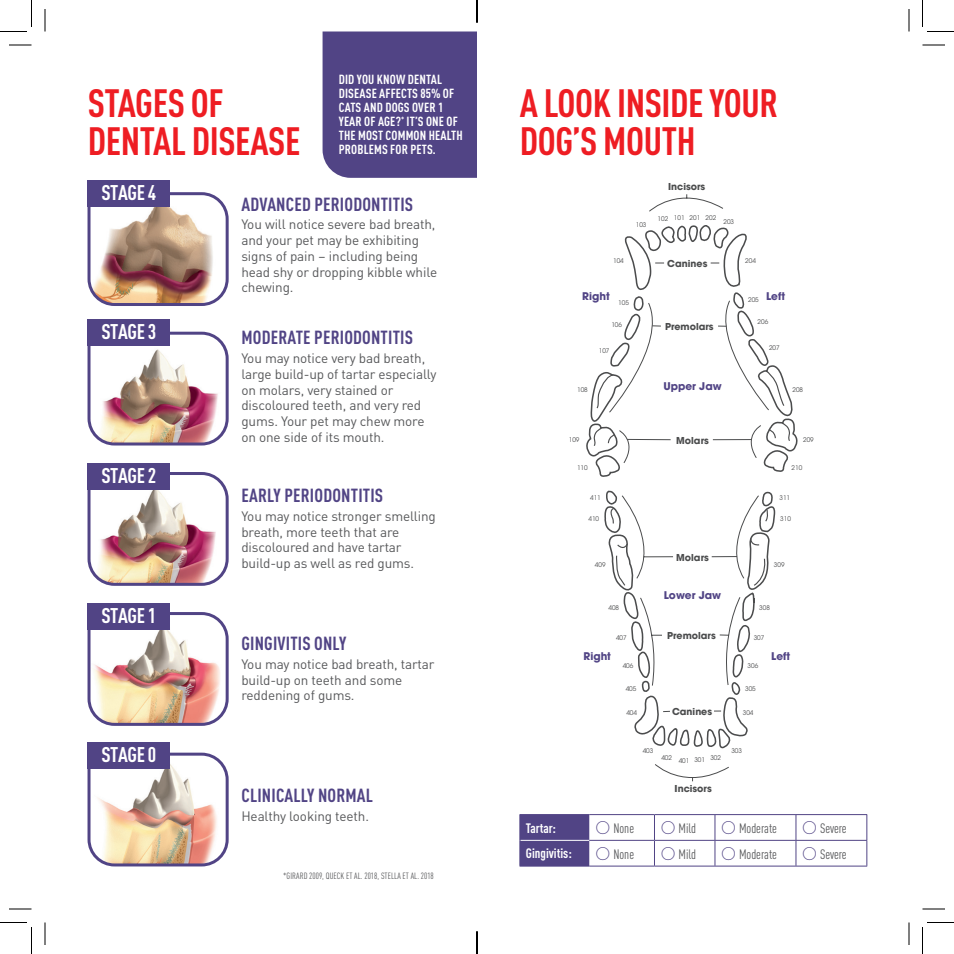
<style>
.page{position:relative;width:954px;height:954px;background:#fff}
.page>*{position:absolute;margin:0;border:0;box-sizing:border-box;transform-origin:0 0}
.t1{font:700 condensed 39px/37.5px "DIN Pro";letter-spacing:-.01em;color:#ee1d23}
.t2{font:700 condensed 21px "DIN Pro";letter-spacing:-.02em;color:#fff}
.t3{font:700 condensed 18.75px "DIN Pro";letter-spacing:.01em;color:#514485}
.t4{font:13.5px/15.8px "DIN Pro";letter-spacing:-.01em;color:#57585a}
.t5{font:condensed 13.5px "DIN Pro";color:#57585a}
.t6{font:700 condensed 13.5px "DIN Pro";color:#fff}
.t7{font:700 condensed 13.05px/14.1px "DIN Pro";letter-spacing:.01em;color:#fff}
.t8{font:700 10.5px "Avant Garde";color:#514485}
.t9{font:700 9.45px "Avant Garde";color:#4b4c4d}
.t10{font:condensed 9px "DIN Pro";letter-spacing:.01em;color:#57585a}
.t11{font:6.45px "Avant Garde";color:#4b4c4d}
.s1{font-size:18px;color:#514485}
</style>
<div class="page">
<div style="left:323px;top:32px;width:154px;height:146px;background:#514485"></div>
<img style="left:87px;top:751px;width:142px;height:116px">
<img style="left:87px;top:611px;width:142px;height:115px">
<img style="left:87px;top:471px;width:142px;height:115px">
<img style="left:87px;top:330px;width:142px;height:116px">
<img style="left:87px;top:191px;width:142px;height:115px">
<div style="left:88px;top:180px;width:82px;height:27px;background:#514485"></div>
<div style="left:88px;top:319px;width:82px;height:27px;background:#514485"></div>
<div style="left:88px;top:463px;width:82px;height:27px;background:#514485"></div>
<div style="left:88px;top:603px;width:82px;height:27px;background:#514485"></div>
<div style="left:88px;top:742px;width:82px;height:27px;background:#514485"></div>
<hr style="left:589px;top:814px;width:65px;height:1px;background:#514485">
<hr style="left:654px;top:814px;width:61px;height:1px;background:#514485">
<hr style="left:715px;top:814px;width:81px;height:1px;background:#514485">
<hr style="left:796px;top:814px;width:71px;height:1px;background:#514485">
<hr style="left:589px;top:840px;width:65px;height:1px;background:#514485">
<hr style="left:589px;top:866px;width:65px;height:1px;background:#514485">
<svg style="left:654px;top:815px;width:1px;height:51px"></svg>
<hr style="left:654px;top:840px;width:61px;height:1px;background:#514485">
<hr style="left:654px;top:866px;width:61px;height:1px;background:#514485">
<svg style="left:715px;top:815px;width:1px;height:51px"></svg>
<hr style="left:715px;top:840px;width:81px;height:1px;background:#514485">
<hr style="left:796px;top:840px;width:71px;height:1px;background:#514485">
<svg style="left:796px;top:815px;width:1px;height:51px"></svg>
<svg style="left:866px;top:815px;width:1px;height:51px"></svg>
<hr style="left:715px;top:866px;width:81px;height:1px;background:#514485">
<hr style="left:796px;top:866px;width:71px;height:1px;background:#514485">
<hr style="left:520px;top:866px;width:69px;height:1px;background:#514485">
<hr style="left:520px;top:814px;width:69px;height:1px;background:#514485">
<div style="left:520px;top:815px;width:69px;height:51px;background:#514485"></div>
<svg style="left:609px;top:194px;width:161px;height:588px"></svg>
<svg style="left:586px;top:222px;width:212px;height:256px"></svg>
<svg style="left:9px;top:45px;width:23px;height:1px"></svg>
<svg style="left:922px;top:45px;width:23px;height:1px"></svg>
<svg style="left:9px;top:909px;width:23px;height:1px"></svg>
<svg style="left:922px;top:909px;width:23px;height:1px"></svg>
<svg style="left:45px;top:9px;width:1px;height:23px"></svg>
<svg style="left:45px;top:922px;width:1px;height:23px"></svg>
<svg style="left:909px;top:9px;width:1px;height:23px"></svg>
<svg style="left:909px;top:922px;width:1px;height:23px"></svg>
<svg style="left:0;top:0;width:32px;height:32px"></svg>
<svg style="left:0;top:922px;width:32px;height:32px"></svg>
<svg style="left:922px;top:0;width:32px;height:32px"></svg>
<svg style="left:922px;top:922px;width:32px;height:32px"></svg>
<svg style="left:476px;top:0;width:2px;height:22px"></svg>
<svg style="left:476px;top:932px;width:2px;height:22px"></svg>
<h1 class="t1" style="left:88px;top:82px;width:214px">STAGES OF<br>DENTAL DISEASE</h1>
<p class="t7" style="left:339px;top:71px;width:126px">DID YOU KNOW DENTAL<br>DISEASE AFFECTS 85% OF<br>CATS AND DOGS OVER 1<br>YEAR OF AGE?<sup>*</sup> IT’S ONE OF<br>THE MOST COMMON HEALTH<br>PROBLEMS FOR PETS.</p>
<h2 class="t2" style="left:101px;top:177px;width:56px">STAGE 4</h2>
<h2 class="t2" style="left:101px;top:316px;width:56px">STAGE 3</h2>
<h2 class="t2" style="left:101px;top:460px;width:56px">STAGE 2</h2>
<h2 class="t2" style="left:101px;top:600px;width:56px">STAGE 1</h2>
<h2 class="t2" style="left:101px;top:739px;width:56px">STAGE 0</h2>
<h3 class="t3" style="left:241px;top:190px;width:173px">ADVANCED PERIODONTITIS</h3>
<p class="t4" style="left:241px;top:216px;width:197px">You will notice severe bad breath, and your pet may be exhibiting signs of pain – including being head shy or dropping kibble while chewing.</p>
<h3 class="t3" style="left:241px;top:324px;width:173px">MODERATE PERIODONTITIS</h3>
<p class="t4" style="left:241px;top:350px;width:196px">You may notice very bad breath, large build-up of tartar especially on molars, very stained or discoloured teeth, and very red gums. Your pet may chew more on one side of its mouth.</p>
<h3 class="t3" style="left:241px;top:482px;width:143px">EARLY PERIODONTITIS</h3>
<p class="t4" style="left:241px;top:507px;width:196px">You may notice stronger smelling breath, more teeth that are discoloured and have tartar build-up as well as red gums.</p>
<h3 class="t3" style="left:241px;top:630px;width:106px">GINGIVITIS ONLY</h3>
<p class="t4" style="left:241px;top:655px;width:195px">You may notice bad breath, tartar build-up on teeth and some reddening of gums.</p>
<h3 class="t3" style="left:241px;top:782px;width:133px">CLINICALLY NORMAL</h3>
<p class="t4" style="left:241px;top:808px;width:129px">Healthy looking teeth.</p>
<p class="t10" style="left:283px;top:870px;width:152px">*GIRARD 2009, QUECK ET AL. 2018, STELLA ET AL. 2018</p>
<h1 class="t1" style="left:520px;top:82px;width:260px">A LOOK INSIDE YOUR<br>DOG’S MOUTH</h1>
<p class="t11" style="left:636px;top:220px;width:12px">103</p>
<p class="t9" style="left:668px;top:181px;width:39px">Incisors</p>
<p class="t11" style="left:658px;top:214px;width:60px">102 101 201 202</p>
<p class="t11" style="left:723px;top:218px;width:12px">203</p>
<p class="t11" style="left:613px;top:257px;width:12px">104</p>
<p class="t11" style="left:745px;top:257px;width:12px">204</p>
<p class="t11" style="left:618px;top:298px;width:12px">105</p>
<p class="t9" style="left:667px;top:257px;width:42px">Canines</p>
<p class="t8" style="left:582px;top:290px;width:29px">Right</p>
<p class="t8" style="left:766px;top:290px;width:20px">Left</p>
<p class="t11" style="left:748px;top:295px;width:12px">205</p>
<p class="t11" style="left:611px;top:320px;width:12px">106</p>
<p class="t9" style="left:665px;top:320px;width:50px">Premolars</p>
<p class="t11" style="left:758px;top:317px;width:12px">206</p>
<p class="t11" style="left:599px;top:346px;width:12px">107</p>
<p class="t11" style="left:769px;top:344px;width:12px">207</p>
<p class="t8" style="left:663px;top:380px;width:60px">Upper Jaw</p>
<p class="t11" style="left:577px;top:386px;width:12px">108</p>
<p class="t11" style="left:792px;top:386px;width:12px">208</p>
<p class="t11" style="left:569px;top:435px;width:12px">109</p>
<p class="t11" style="left:577px;top:464px;width:12px">110</p>
<p class="t9" style="left:676px;top:434px;width:34px">Molars</p>
<p class="t11" style="left:803px;top:435px;width:12px">209</p>
<p class="t11" style="left:792px;top:464px;width:12px">210</p>
<p class="t11" style="left:590px;top:493px;width:12px">411</p>
<p class="t11" style="left:780px;top:493px;width:12px">311</p>
<p class="t11" style="left:589px;top:515px;width:12px">410</p>
<p class="t11" style="left:780px;top:515px;width:12px">310</p>
<p class="t9" style="left:676px;top:551px;width:34px">Molars</p>
<p class="t11" style="left:595px;top:560px;width:12px">409</p>
<p class="t11" style="left:774px;top:560px;width:12px">309</p>
<p class="t11" style="left:608px;top:604px;width:12px">408</p>
<p class="t11" style="left:759px;top:604px;width:12px">308</p>
<p class="t11" style="left:616px;top:634px;width:12px">407</p>
<p class="t11" style="left:754px;top:634px;width:12px">307</p>
<p class="t11" style="left:623px;top:662px;width:12px">406</p>
<p class="t11" style="left:748px;top:662px;width:12px">306</p>
<p class="t11" style="left:626px;top:684px;width:12px">405</p>
<p class="t11" style="left:745px;top:684px;width:12px">305</p>
<p class="t11" style="left:626px;top:709px;width:12px">404</p>
<p class="t11" style="left:743px;top:709px;width:12px">304</p>
<p class="t11" style="left:643px;top:746px;width:12px">403</p>
<p class="t11" style="left:661px;top:753px;width:12px">402</p>
<p class="t11" style="left:679px;top:755px;width:44px">401 301 302</p>
<p class="t8" style="left:664px;top:588px;width:59px">Lower Jaw</p>
<p class="t9" style="left:667px;top:629px;width:50px">Premolars</p>
<p class="t8" style="left:583px;top:650px;width:29px">Right</p>
<p class="t8" style="left:771px;top:650px;width:20px">Left</p>
<p class="t9" style="left:672px;top:705px;width:42px">Canines</p>
<p class="t11" style="left:731px;top:746px;width:12px">303</p>
<p class="t9" style="left:675px;top:782px;width:39px">Incisors</p>
<p class="t6" style="left:526px;top:818px;width:32px">Tartar:</p>
<p class="t5" style="left:595px;top:819px;width:40px"><span class="s1">○</span> None</p>
<p class="t5" style="left:660px;top:819px;width:37px"><span class="s1">○</span> Mild</p>
<p class="t5" style="left:721px;top:819px;width:58px"><span class="s1">○</span> Moderate</p>
<p class="t5" style="left:802px;top:819px;width:46px"><span class="s1">○</span> Severe</p>
<p class="t6" style="left:526px;top:844px;width:48px">Gingivitis:</p>
<p class="t5" style="left:595px;top:844px;width:40px"><span class="s1">○</span> None</p>
<p class="t5" style="left:660px;top:844px;width:37px"><span class="s1">○</span> Mild</p>
<p class="t5" style="left:721px;top:844px;width:58px"><span class="s1">○</span> Moderate</p>
<p class="t5" style="left:802px;top:844px;width:46px"><span class="s1">○</span> Severe</p>
</div>
